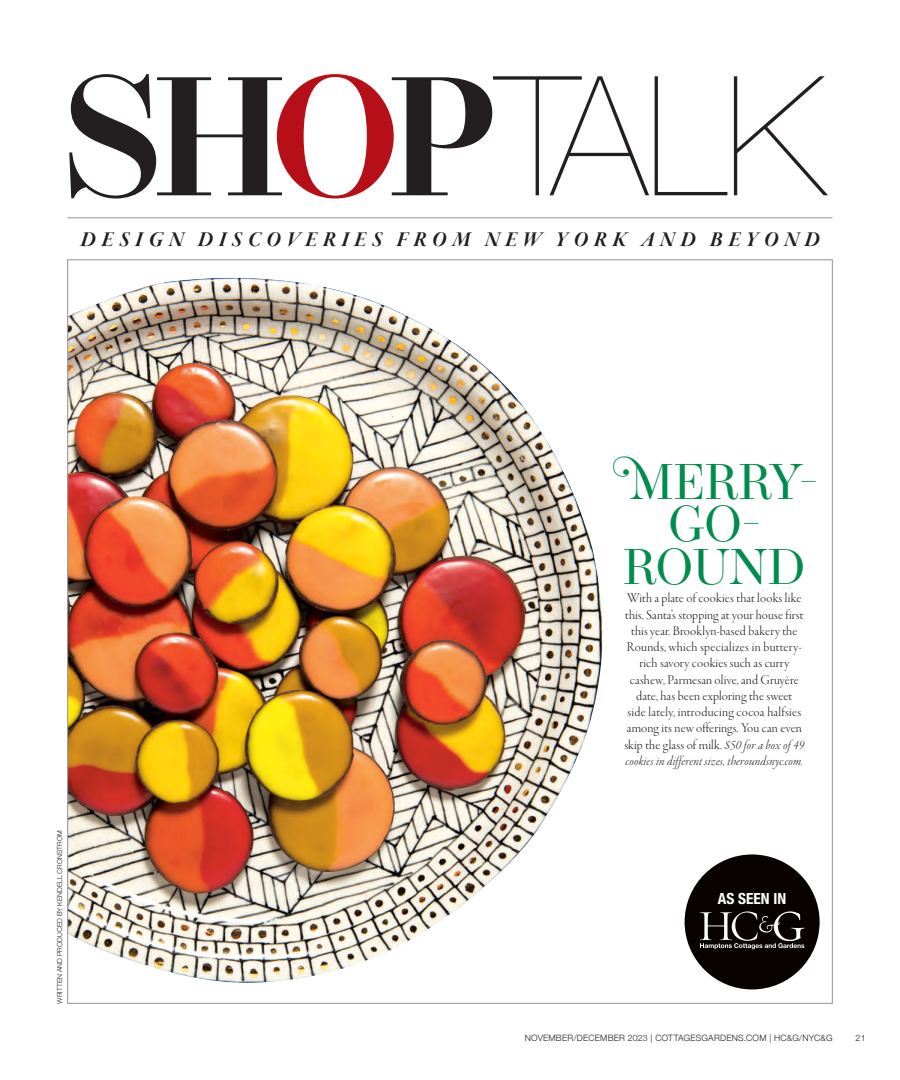
<style>
.page{position:relative;width:900px;height:1080px;background:#fff}
.page>*{position:absolute;margin:0;border:0;box-sizing:border-box;transform-origin:0 0}
.t1{font:200 166.62px "Helvetica Neue";color:#231f20}
.Hed_Frontis{font:50px/42.5px "Operetta 12";letter-spacing:-.02em;color:#008c4c;text-align:center}
.t2{font:22.5px "Garamond Premr Pro Bd It Disp";letter-spacing:.265em;color:#231f20}
.t3{font:700 condensed 15.38px "Helvetica Neue";color:#fff}
.Caption_text_11_13{font:13.75px/16.2px "Garamond Premr Pro Lt Disp";letter-spacing:.01em;color:#231f20;text-align:center}
.t4{font:300 8.75px "Helvetica Neue";letter-spacing:.03em;color:#231f20}
.photo_credit{font:300 6.88px "Helvetica Neue";letter-spacing:.01em;color:#231f20}
.s1{font-family:"Operetta 12";font-weight:600;font-size:168.5px}
.s2{font-family:"Operetta 12";font-weight:600;font-size:168.5px;color:#b70f17}
.s3{font-family:"Garamond Premr Pro Lt It Disp"}
</style>
<div class="page">
<img style="left:69px;top:278px;width:534px;height:705px">
<hr style="left:68px;top:218px;width:764px;height:1px;background:#939598">
<div style="left:685px;top:854px;width:135px;height:135px;background:#080302;border-radius:50%"></div>
<svg style="left:700px;top:911px;width:104px;height:38px"></svg>
<p class="t1" style="left:61px;top:7px;width:765px"><span class="s1">SH</span><span class="s2">O</span><span class="s1">P</span>TALK</p>
<p class="t2" style="left:81px;top:227px;width:740px">DESIGN DISCOVERIES FROM NEW YORK AND BEYOND</p>
<p class="Hed_Frontis" style="left:611px;top:460px;width:208px">MERRY-<br>GO-<br>ROUND</p>
<p class="photo_credit" style="left:54px;top:1003px;width:175px;rotate:-90deg">WRITTEN AND PRODUCED BY KENDELL CRONSTROM</p>
<p class="Caption_text_11_13" style="left:624px;top:591px;width:181px">With a plate of cookies that looks like this, Santa’s stopping at your house first this year. Brooklyn-based bakery the Rounds, which specializes in buttery&shy;rich savory cookies such as curry cashew, Parmesan olive, and Gruyère date, has been exploring the sweet<br>side lately, introducing cocoa halfsies among its new offerings. You can even skip the glass of milk. <span class="s3">$50 for a box of 49 cookies in different sizes, theroundsnyc.com.</span></p>
<p class="t3" style="left:718px;top:886px;width:70px">AS SEEN IN</p>
<p class="t4" style="left:525px;top:1031px;width:309px">NOVEMBER/DECEMBER 2023 | COTTAGESGARDENS.COM | HC&amp;G/NYC&amp;G</p>
<p class="t4" style="left:855px;top:1031px;width:12px">21</p>
</div>
